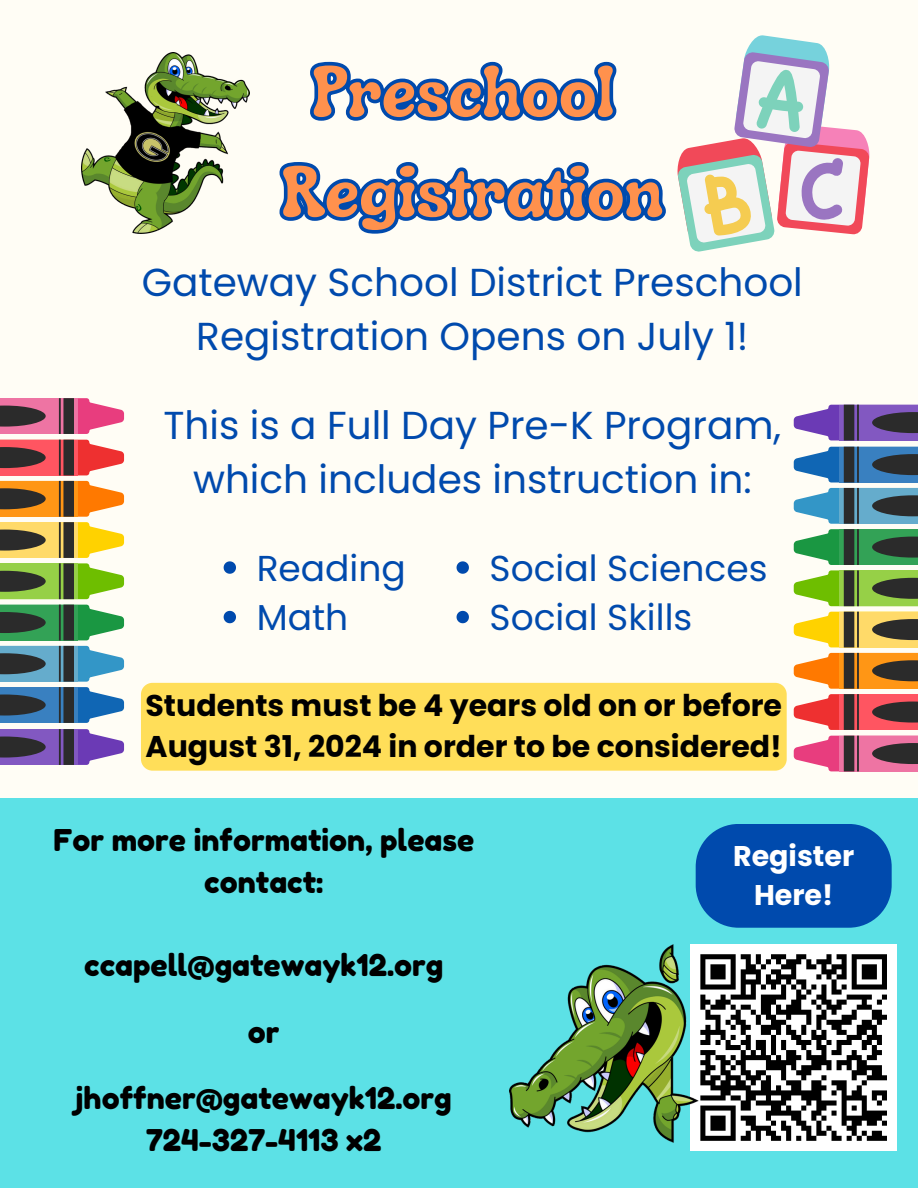
<style>
.page{position:relative;width:918px;height:1188px;background:#fffdf5}
.page>*{position:absolute;margin:0;border:0;box-sizing:border-box;transform-origin:0 0}
.t1{font:700 72px/100.2px "Luckybones";color:#ff914d;text-align:center}
.t2{font:39px/54px "Poppins";color:#004aad;text-align:center}
.t3{font:36px "Poppins";color:#004aad}
.t4{font:30px/41.7px "Fredoka One";color:#000;text-align:center}
.t5{font:700 30px/41.7px "Poppins";color:#000}
.t6{font:700 28.5px/39.3px "Poppins";color:#fff;text-align:center}
</style>
<div class="page">
<div style="left:0;top:798px;width:918px;height:390px;background:#5ce1e6"></div>
<div style="left:690px;top:944px;width:207px;height:207px;background:#fff"></div>
<svg style="left:698px;top:954px;width:189px;height:187px"></svg>
<svg style="left:696px;top:824px;width:196px;height:104px;background:#0756b1"></svg>
<img style="left:509px;top:944px;width:189px;height:198px">
<img style="left:82px;top:52px;width:167px;height:182px">
<svg style="left:677px;top:35px;width:193px;height:217px"></svg>
<svg style="left:0;top:440px;width:124px;height:35px;background:#bf5558"></svg>
<svg style="left:0;top:481px;width:124px;height:118px"></svg>
<svg style="left:0;top:605px;width:124px;height:35px;background:#448959"></svg>
<svg style="left:0;top:646px;width:124px;height:77px"></svg>
<svg style="left:0;top:729px;width:124px;height:36px;background:#755a9c"></svg>
<svg style="left:0;top:398px;width:124px;height:36px;background:#b96484"></svg>
<svg style="left:224px;top:561px;width:12px;height:13px"></svg>
<svg style="left:224px;top:611px;width:12px;height:12px"></svg>
<svg style="left:457px;top:561px;width:12px;height:13px"></svg>
<svg style="left:457px;top:611px;width:12px;height:12px"></svg>
<div style="left:141px;top:683px;width:646px;height:88px;background:#ffde59"></div>
<svg style="left:794px;top:653px;width:124px;height:77px"></svg>
<svg style="left:794px;top:612px;width:124px;height:35px;background:#c3ab50"></svg>
<svg style="left:794px;top:488px;width:124px;height:118px"></svg>
<svg style="left:794px;top:447px;width:124px;height:35px;background:#44719a"></svg>
<svg style="left:794px;top:405px;width:124px;height:35px;background:#73589a"></svg>
<svg style="left:794px;top:736px;width:124px;height:35px;background:#b86382"></svg>
<svg style="left:279px;top:61px;width:387px;height:173px"></svg>
<p class="t1" style="left:281px;top:39px;width:384px">Preschool<br>Registration</p>
<h2 class="t2" style="left:142px;top:255px;width:663px">Gateway School District Preschool<br>Registration Opens on July 1!</h2>
<h2 class="t2" style="left:164px;top:398px;width:619px">This is a Full Day Pre-K Program, which includes instruction in:</h2>
<p class="t3" style="left:257px;top:543px;width:151px">Reading</p>
<p class="t3" style="left:257px;top:592px;width:93px">Math</p>
<p class="t3" style="left:490px;top:543px;width:279px">Social Sciences</p>
<p class="t3" style="left:490px;top:592px;width:204px">Social Skills</p>
<p class="t5" style="left:146px;top:684px;width:638px">Students must be 4 years old on or before<br>August 31, 2024 in order to be considered!</p>
<h3 class="t4" style="left:53px;top:819px;width:422px">For more information, please contact:</h3>
<p class="t4" style="left:84px;top:944px;width:361px">ccapell@gatewayk12.org</p>
<p class="t4" style="left:248px;top:1011px;width:33px">or</p>
<p class="t4" style="left:76px;top:1077px;width:377px">jhoffner@gatewayk12.org</p>
<p class="t4" style="left:146px;top:1119px;width:237px">724-327-4113 x2</p>
<p class="t6" style="left:733px;top:836px;width:123px">Register<br>Here!</p>
</div>
